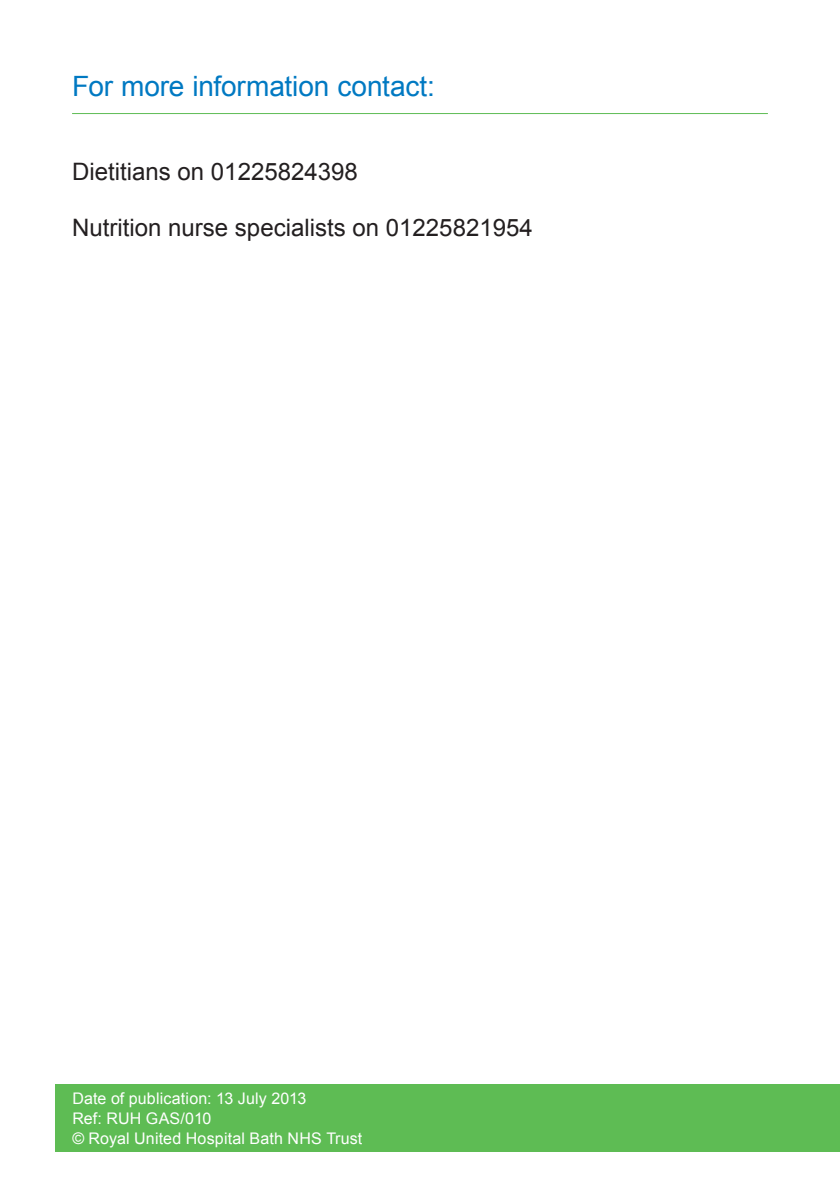
<style>
.page{position:relative;width:840px;height:1191px;background:#fff}
.page>*{position:absolute;margin:0;border:0;box-sizing:border-box;transform-origin:0 0}
.t1{font:28px "Arial";letter-spacing:-.005em;color:#0079c2}
.t2{font:24px "Arial";color:#231f20}
.t3{font:16px/20px "Arial";letter-spacing:.01em;color:#fff}
</style>
<div class="page">
<div style="left:56px;top:1084px;width:783px;height:67px;background:#5ebc54"></div>
<hr style="left:72px;top:113px;width:695px;height:1px;background:#5ebc54">
<h1 class="t1" style="left:72px;top:68px;width:364px">For more information contact:</h1>
<h2 class="t2" style="left:72px;top:156px;width:287px">Dietitians on 01225824398</h2>
<h2 class="t2" style="left:72px;top:212px;width:462px">Nutrition nurse specialists on 01225821954</h2>
<p class="t3" style="left:72px;top:1088px;width:291px">Date of publication: 13 July 2013<br>Ref: RUH GAS/010<br>© Royal United Hospital Bath NHS Trust</p>
</div>
